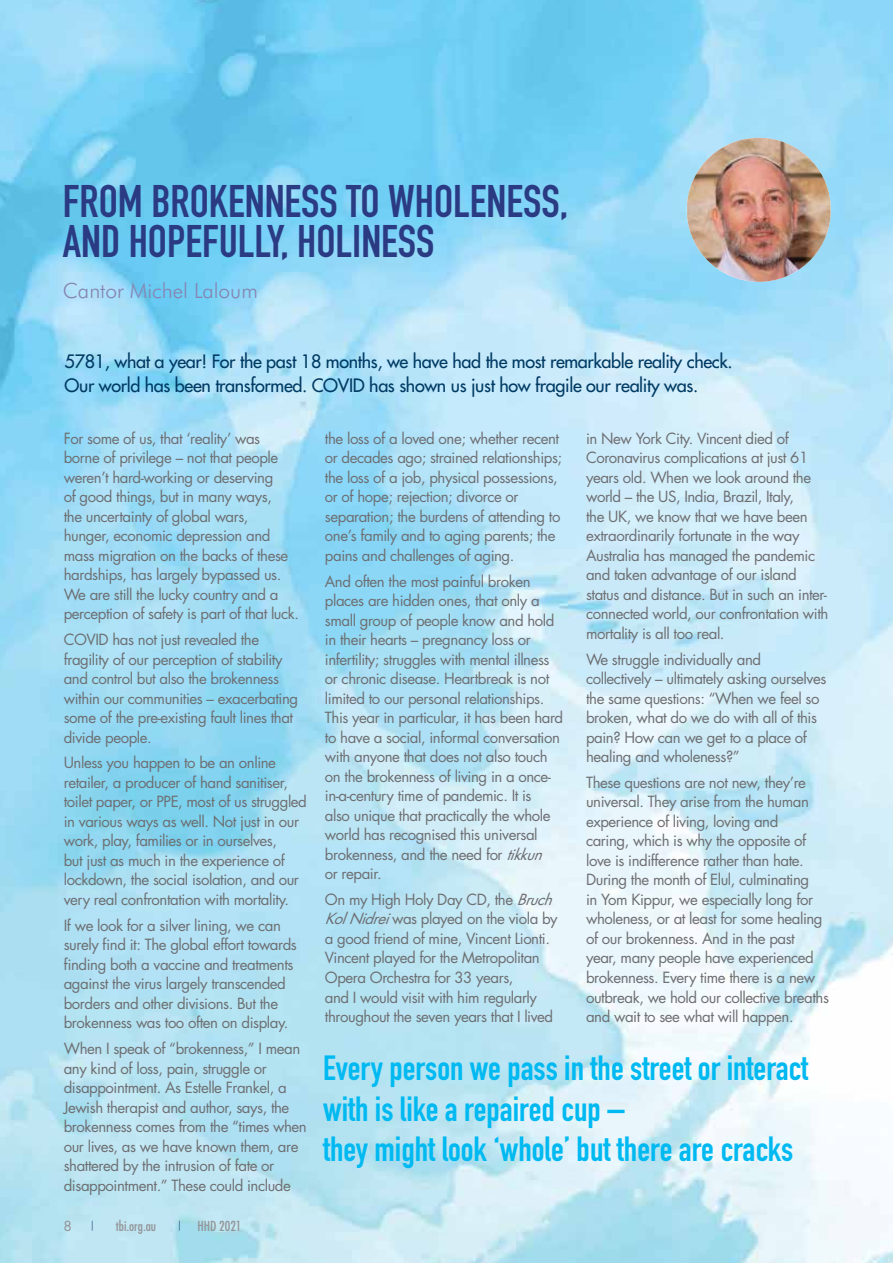
<style>
.page{position:relative;width:893px;height:1263px;background:#fff}
.page>*{position:absolute;margin:0;border:0;box-sizing:border-box;transform-origin:0 0}
.t1{font:700 45px/40.5px "DIN Condensed";color:#2a3a83}
.t2{font:700 34.5px/40.5px "DIN Condensed";color:#00b9f1}
.t3{font:300 21px "Futura BT";color:#8684b1}
.t4{font:18px/24px "Futura";letter-spacing:-.02em;color:#003a63}
.t5{font:15px/19.5px "Futura";letter-spacing:-.03em;color:#6d6e71}
.t6{font:condensed 13.5px "Futura";color:#939598}
.t7{font:13.5px "Futura";color:#939598}
.s1{font-style:italic}
</style>
<div class="page">
<img style="left:0;top:0;width:893px;height:1263px">
<img style="left:687px;top:138px;width:143px;height:144px">
<h1 class="t1" style="left:63px;top:180px;width:507px">FROM BROKENNESS TO WHOLENESS,<br>AND HOPEFULLY, HOLINESS</h1>
<h3 class="t3" style="left:63px;top:277px;width:196px">Cantor Michel Laloum</h3>
<p class="t4" style="left:65px;top:349px;width:669px">5781, what a year! For the past 18 months, we have had the most remarkable reality check.<br>Our world has been transformed. COVID has shown us just how fragile our reality was.</p>
<p class="t5" style="left:64px;top:429px;width:237px">For some of us, that ‘reality’ was borne of privilege – not that people weren’t hard-working or deserving<br>of good things, but in many ways,<br>the uncertainty of global wars,<br>hunger, economic depression and mass migration on the backs of these hardships, has largely bypassed us.<br>We are still the lucky country and a perception of safety is part of that luck.</p>
<p class="t5" style="left:64px;top:630px;width:236px">COVID has not just revealed the fragility of our perception of stability and control but also the brokenness within our communities – exacerbating some of the pre-existing fault lines that divide people.</p>
<p class="t5" style="left:64px;top:753px;width:245px">Unless you happen to be an online retailer, a producer of hand sanitiser, toilet paper, or PPE, most of us struggled in various ways as well. Not just in our work, play, families or in ourselves,<br>but just as much in the experience of lockdown, the social isolation, and our very real confrontation with mortality.</p>
<p class="t5" style="left:64px;top:916px;width:235px">If we look for a silver lining, we can surely find it: The global effort towards finding both a vaccine and treatments against the virus largely transcended borders and other divisions. But the brokenness was too often on display.</p>
<p class="t5" style="left:64px;top:1039px;width:245px">When I speak of “brokenness,” I mean any kind of loss, pain, struggle or disappointment. As Estelle Frankel, a Jewish therapist and author, says, the brokenness comes from the “times when our lives, as we have known them, are shattered by the intrusion of fate or disappointment.” These could include</p>
<p class="t7" style="left:64px;top:1218px;width:9px">8</p>
<p class="t6" style="left:116px;top:1218px;width:42px">tbi.org.au</p>
<p class="t6" style="left:197px;top:1218px;width:46px">HHD 2021</p>
<p class="t5" style="left:325px;top:429px;width:239px">the loss of a loved one; whether recent or decades ago; strained relationships; the loss of a job, physical possessions, or of hope; rejection; divorce or separation; the burdens of attending to one’s family and to aging parents; the pains and challenges of aging.</p>
<p class="t5" style="left:325px;top:571px;width:240px">And often the most painful broken places are hidden ones, that only a small group of people know and hold in their hearts – pregnancy loss or infertility; struggles with mental illness or chronic disease. Heartbreak is not limited to our personal relationships.<br>This year in particular, it has been hard to have a social, informal conversation with anyone that does not also touch on the brokenness of living in a once&shy;in-a-century time of pandemic. It is<br>also unique that practically the whole world has recognised this universal brokenness, and the need for <span class="s1">tikkun </span>or repair.</p>
<p class="t5" style="left:325px;top:890px;width:235px">On my High Holy Day CD, the <span class="s1">Bruch KolNidrei</span>was played on the viola by a good friend of mine, Vincent Lionti.<br>Vincent played for the Metropolitan Opera Orchestra for 33 years,<br>and I would visit with him regularly throughout the seven years that I lived</p>
<p class="t5" style="left:586px;top:429px;width:244px">in New York City. Vincent died of Coronavirus complications at just 61 years old. When we look around the world – the US, India, Brazil, Italy,<br>the UK, we know that we have been extraordinarily fortunate in the way Australia has managed the pandemic and taken advantage of our island status and distance. But in such an inter&shy;connected world, our confrontation with mortality is all too real.</p>
<p class="t5" style="left:586px;top:649px;width:242px">We struggle individually and collectively – ultimately asking ourselves the same questions: “When we feel so broken, what do we do with all of this pain? How can we get to a place of healing and wholeness?”</p>
<p class="t5" style="left:586px;top:773px;width:244px">These questions are not new, they’re universal. They arise from the human experience of living, loving and<br>caring, which is why the opposite of love is indifference rather than hate.<br>During the month of Elul, culminating<br>in Yom Kippur, we especially long for wholeness, or at least for some healing of our brokenness. And in the past year, many people have experienced brokenness. Every time there is a new outbreak, we hold our collective breaths and wait to see what will happen.</p>
<h2 class="t2" style="left:323px;top:1047px;width:487px">Every person we pass in the street or interact with is like a repaired cup –<br>they might look ‘whole’ but there are cracks</h2>
</div>
